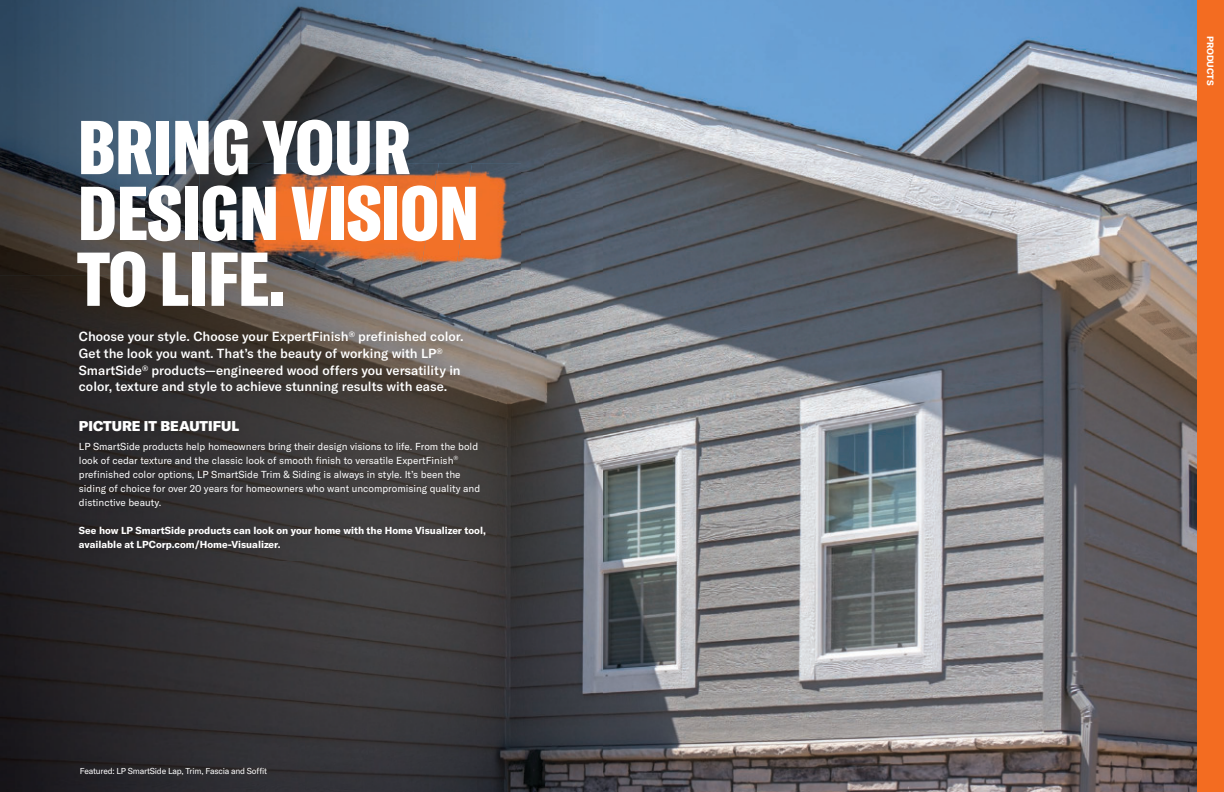
<style>
.page{position:relative;width:1224px;height:792px;background:#fff}
.page>*{position:absolute;margin:0;border:0;box-sizing:border-box;transform-origin:0 0}
.t1{font:900 extra-condensed 75px/65.9px "GT America";color:#fff}
.t2{font:900 14px "GT America";color:#fff}
.t3{font:500 13px/16.7px "GT America";color:#fff}
.t4{font:10px/14px "GT America";color:#fff}
.t5{font:700 10px/14px "GT America";color:#fff}
.t6{font:700 9px "GT America";color:#fff}
.t7{font:8.5px "GT America";letter-spacing:-.025em;color:#fff}
</style>
<div class="page">
<img style="left:0;top:0;width:204px;height:344px">
<img style="left:204px;top:0;width:340px;height:172px">
<img style="left:544px;top:0;width:59px;height:792px">
<img style="left:510px;top:172px;width:35px;height:620px">
<img style="left:204px;top:270px;width:306px;height:74px">
<img style="left:0;top:344px;width:67px;height:448px">
<img style="left:476px;top:344px;width:34px;height:448px">
<img style="left:67px;top:561px;width:239px;height:231px">
<img style="left:306px;top:561px;width:170px;height:231px">
<img style="left:67px;top:320px;width:430px;height:241px">
<img style="left:472px;top:163px;width:49px;height:107px">
<img style="left:200px;top:163px;width:221px;height:107px">
<img style="left:421px;top:163px;width:51px;height:107px">
<img style="left:603px;top:0;width:594px;height:792px">
<div style="left:1197px;top:0;width:27px;height:792px;background:#f36c21"></div>
<h1 class="t1" style="left:78px;top:115px;width:403px">BRING YOUR<br>DESIGN VISION<br>TO LIFE.</h1>
<p class="t3" style="left:79px;top:329px;width:386px">Choose your style. Choose your ExpertFinish<sup>®</sup> prefinished color.<br>Get the look you want. That’s the beauty of working with LP<sup>® </sup>SmartSide<sup>®</sup> products—engineered wood offers you versatility in color, texture and style to achieve stunning results with ease.</p>
<h2 class="t2" style="left:79px;top:421px;width:162px">PICTURE IT BEAUTIFUL</h2>
<p class="t4" style="left:79px;top:440px;width:403px">LP SmartSide products help homeowners bring their design visions to life. From the bold look of cedar texture and the classic look of smooth finish to versatile ExpertFinish<sup>® </sup>prefinished color options, LP SmartSide Trim &amp; Siding is always in style. It’s been the siding of choice for over 20 years for homeowners who want uncompromising quality and distinctive beauty.</p>
<p class="t5" style="left:79px;top:524px;width:409px">See how LP SmartSide products can look on your home with the Home Visualizer tool, available at LPCorp.com/Home-Visualizer.</p>
<p class="t7" style="left:80px;top:768px;width:189px">Featured: LP SmartSide Lap, Trim, Fascia and Soffit</p>
<p class="t6" style="left:1215px;top:36px;width:51px;rotate:90deg">PRODUCTS</p>
</div>
